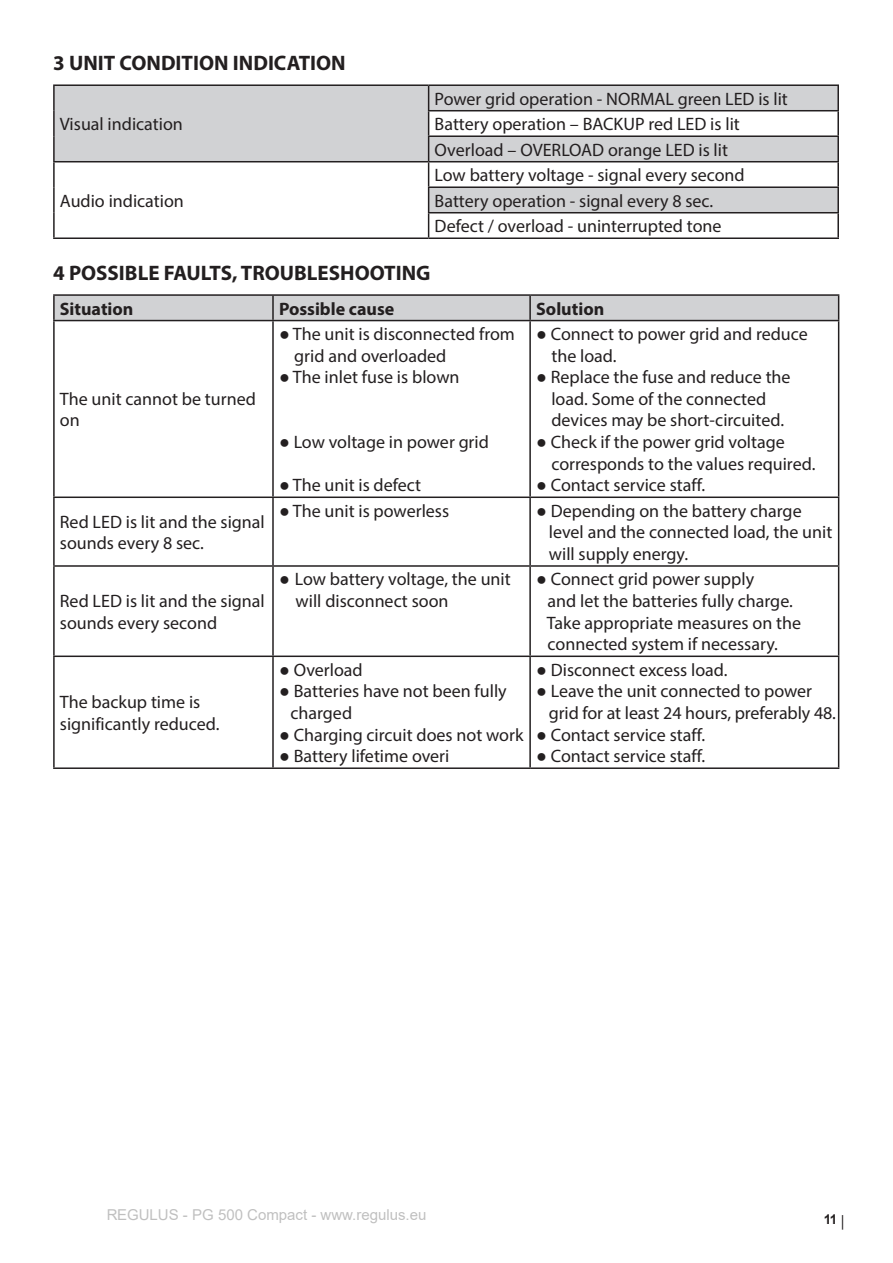
<style>
.page{position:relative;width:893px;height:1263px;background:#fff}
.page>*{position:absolute;margin:0;border:0;box-sizing:border-box;transform-origin:0 0}
.t1{font:700 21px "Myriad Pro";color:#231f20}
.t2{font:18px/21.6px "Myriad Pro";color:#231f20}
.t3{font:700 18px "Myriad Pro";color:#231f20}
.t4{font:15px "Arial";color:#808080}
.t5{font:700 13.5px "Arial";color:#231f20}
.s1{font-family:"Arial"}
</style>
<div class="page">
<svg style="left:55px;top:86px;width:373px;height:127px;fill:#d1d2d4"></svg>
<hr style="left:53px;top:84px;width:376px;height:2px;background:#231f20">
<hr style="left:53px;top:86px;width:2px;height:25px;background:#231f20">
<hr style="left:429px;top:84px;width:410px;height:2px;background:#231f20">
<hr style="left:837px;top:86px;width:2px;height:24px;background:#231f20">
<hr style="left:53px;top:111px;width:2px;height:25px;background:#231f20">
<hr style="left:428px;top:110px;width:411px;height:1px;background:#231f20">
<hr style="left:837px;top:111px;width:2px;height:24px;background:#231f20">
<hr style="left:53px;top:136px;width:2px;height:25px;background:#231f20">
<hr style="left:428px;top:135px;width:411px;height:2px;background:#231f20">
<hr style="left:837px;top:137px;width:2px;height:24px;background:#231f20">
<hr style="left:53px;top:161px;width:376px;height:1px;background:#231f20">
<hr style="left:53px;top:162px;width:2px;height:25px;background:#231f20">
<hr style="left:429px;top:161px;width:410px;height:1px;background:#231f20">
<hr style="left:837px;top:162px;width:2px;height:24px;background:#231f20">
<hr style="left:53px;top:187px;width:2px;height:26px;background:#231f20">
<hr style="left:428px;top:186px;width:411px;height:2px;background:#231f20">
<hr style="left:837px;top:188px;width:2px;height:24px;background:#231f20">
<hr style="left:53px;top:213px;width:2px;height:24px;background:#231f20">
<hr style="left:428px;top:212px;width:411px;height:1px;background:#231f20">
<svg style="left:428px;top:86px;width:410px;height:151px"></svg>
<hr style="left:837px;top:213px;width:2px;height:24px;background:#231f20">
<hr style="left:53px;top:237px;width:376px;height:2px;background:#231f20">
<hr style="left:429px;top:237px;width:410px;height:2px;background:#231f20">
<hr style="left:53px;top:294px;width:220px;height:2px;background:#231f20">
<hr style="left:53px;top:296px;width:2px;height:24px;background:#231f20">
<hr style="left:273px;top:294px;width:257px;height:2px;background:#231f20">
<hr style="left:530px;top:294px;width:309px;height:2px;background:#231f20">
<svg style="left:54px;top:295px;width:785px;height:25px"></svg>
<hr style="left:53px;top:320px;width:220px;height:1px;background:#231f20">
<hr style="left:53px;top:321px;width:2px;height:175px;background:#231f20">
<hr style="left:273px;top:320px;width:257px;height:1px;background:#231f20">
<hr style="left:272px;top:321px;width:2px;height:175px;background:#231f20">
<hr style="left:530px;top:320px;width:309px;height:1px;background:#231f20">
<hr style="left:529px;top:321px;width:2px;height:175px;background:#231f20">
<hr style="left:838px;top:321px;width:1px;height:175px;background:#231f20">
<hr style="left:53px;top:496px;width:220px;height:2px;background:#231f20">
<hr style="left:53px;top:498px;width:2px;height:67px;background:#231f20">
<hr style="left:273px;top:496px;width:257px;height:2px;background:#231f20">
<hr style="left:272px;top:498px;width:2px;height:67px;background:#231f20">
<hr style="left:530px;top:496px;width:309px;height:2px;background:#231f20">
<hr style="left:529px;top:498px;width:2px;height:67px;background:#231f20">
<hr style="left:838px;top:498px;width:1px;height:67px;background:#231f20">
<hr style="left:53px;top:565px;width:220px;height:2px;background:#231f20">
<hr style="left:53px;top:567px;width:2px;height:88px;background:#231f20">
<hr style="left:273px;top:565px;width:257px;height:2px;background:#231f20">
<hr style="left:272px;top:567px;width:2px;height:88px;background:#231f20">
<hr style="left:530px;top:565px;width:309px;height:2px;background:#231f20">
<hr style="left:529px;top:567px;width:2px;height:88px;background:#231f20">
<hr style="left:838px;top:567px;width:1px;height:88px;background:#231f20">
<hr style="left:53px;top:655px;width:220px;height:2px;background:#231f20">
<hr style="left:53px;top:657px;width:2px;height:110px;background:#231f20">
<hr style="left:273px;top:655px;width:257px;height:2px;background:#231f20">
<hr style="left:272px;top:657px;width:2px;height:110px;background:#231f20">
<hr style="left:530px;top:655px;width:309px;height:2px;background:#231f20">
<hr style="left:529px;top:657px;width:2px;height:110px;background:#231f20">
<hr style="left:838px;top:657px;width:1px;height:110px;background:#231f20">
<hr style="left:53px;top:767px;width:220px;height:2px;background:#231f20">
<hr style="left:273px;top:767px;width:257px;height:2px;background:#231f20">
<hr style="left:530px;top:767px;width:309px;height:2px;background:#231f20">
<p class="t1" style="left:53px;top:49px;width:294px">3 UNIT CONDITION INDICATION</p>
<p class="t2" style="left:60px;top:113px;width:125px">Visual indication</p>
<p class="t2" style="left:60px;top:190px;width:126px">Audio indication</p>
<p class="t2" style="left:435px;top:88px;width:355px">Power grid operation - NORMAL green LED is lit</p>
<p class="t2" style="left:435px;top:113px;width:307px">Battery operation – BACKUP red LED is lit</p>
<p class="t2" style="left:435px;top:139px;width:295px">Overload – OVERLOAD orange LED is lit</p>
<p class="t2" style="left:435px;top:164px;width:312px">Low battery voltage - signal every second</p>
<p class="t2" style="left:435px;top:190px;width:280px">Battery operation - signal every 8 sec.</p>
<p class="t2" style="left:435px;top:215px;width:288px">Defect / overload - uninterrupted tone</p>
<p class="t1" style="left:53px;top:259px;width:379px">4 POSSIBLE FAULTS, TROUBLESHOOTING</p>
<p class="t3" style="left:60px;top:297px;width:75px">Situation</p>
<p class="t3" style="left:279px;top:297px;width:117px">Possible cause</p>
<p class="t3" style="left:536px;top:297px;width:70px">Solution</p>
<p class="t2" style="left:60px;top:388px;width:197px">The unit cannot be turned on</p>
<p class="t2" style="left:60px;top:510px;width:206px">Red LED is lit and the signal sounds every 8 sec.</p>
<p class="t2" style="left:60px;top:590px;width:206px">Red LED is lit and the signal sounds every second</p>
<p class="t2" style="left:60px;top:691px;width:161px">The backup time is significantly reduced.</p>
<p class="t2" style="left:294px;top:323px;width:222px;text-indent:-15px"><span class="s1">●</span> The unit is disconnected from grid and overloaded</p>
<p class="t2" style="left:279px;top:366px;width:182px"><span class="s1">●</span> The inlet fuse is blown</p>
<p class="t2" style="left:279px;top:431px;width:211px"><span class="s1">●</span> Low voltage in power grid</p>
<p class="t2" style="left:279px;top:474px;width:144px"><span class="s1">●</span> The unit is defect</p>
<p class="t2" style="left:551px;top:323px;width:258px;text-indent:-15px"><span class="s1">●</span> Connect to power grid and reduce the load.</p>
<p class="t2" style="left:536px;top:366px;width:256px;text-align:center"><span class="s1">●</span> Replace the fuse and reduce the load. Some of the connected devices may be short-circuited.</p>
<p class="t2" style="left:551px;top:431px;width:265px;text-indent:-15px"><span class="s1">●</span> Check if the power grid voltage corresponds to the values required.</p>
<p class="t2" style="left:536px;top:474px;width:170px"><span class="s1">●</span> Contact service staff.</p>
<p class="t2" style="left:279px;top:500px;width:172px"><span class="s1">●</span> The unit is powerless</p>
<p class="t2" style="left:549px;top:500px;width:285px;text-indent:-13px"><span class="s1">●</span> Depending on the battery charge level and the connected load, the unit will supply energy.</p>
<p class="t2" style="left:296px;top:568px;width:217px;text-indent:-17px"><span class="s1">●</span> Low battery voltage, the unit will disconnect soon</p>
<p class="t2" style="left:547px;top:568px;width:256px;text-indent:-11px"><span class="s1">●</span> Connect grid power supply<br>and let the batteries fully charge.<br>Take appropriate measures on the connected system if necessary.</p>
<p class="t2" style="left:279px;top:659px;width:85px"><span class="s1">●</span> Overload</p>
<p class="t2" style="left:290px;top:680px;width:218px;text-indent:-11px"><span class="s1">●</span> Batteries have not been fully charged</p>
<p class="t2" style="left:279px;top:723px;width:246px"><span class="s1">●</span> Charging circuit does not work</p>
<p class="t2" style="left:279px;top:745px;width:172px"><span class="s1">●</span> Battery lifetime overi</p>
<p class="t2" style="left:536px;top:659px;width:193px"><span class="s1">●</span> Disconnect excess load.</p>
<p class="t2" style="left:549px;top:680px;width:289px;text-indent:-13px"><span class="s1">●</span> Leave the unit connected to power grid for at least 24 hours, preferably 48.</p>
<p class="t2" style="left:536px;top:723px;width:170px"><span class="s1">●</span> Contact service staff.</p>
<p class="t2" style="left:536px;top:745px;width:170px"><span class="s1">●</span> Contact service staff.</p>
<p class="t4" style="left:106px;top:1204px;width:322px">REGULUS - PG 500 Compact - www.regulus.eu</p>
<p class="t5" style="left:824px;top:1210px;width:25px">11 <sub>│</sub></p>
</div>
